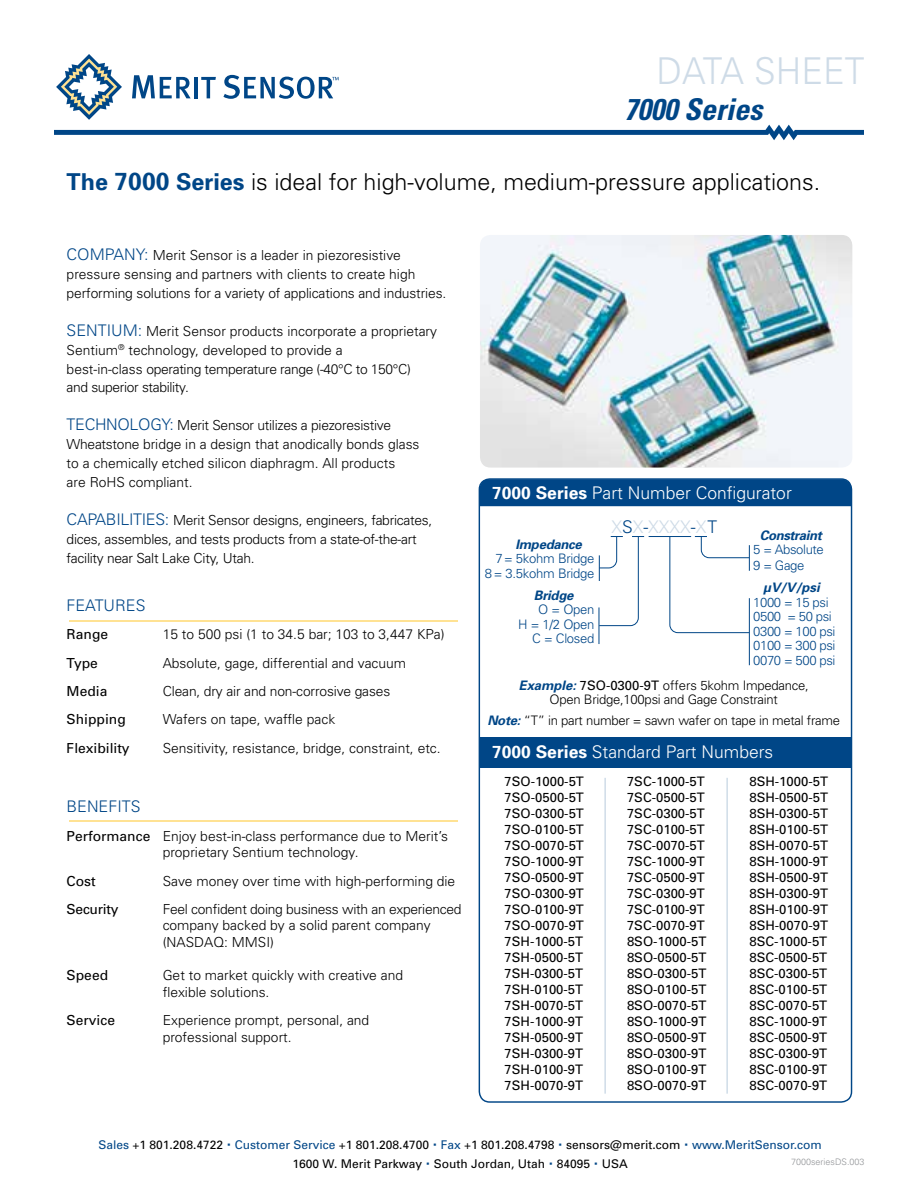
<style>
.page{position:relative;width:918px;height:1188px;background:#fff}
.page>*{position:absolute;margin:0;border:0;box-sizing:border-box;transform-origin:0 0}
.t1{font:300 36.9px "Univers";color:#cedbe7;scale:.96 1}
.t2{font:italic 700 condensed 30px "Univers";color:#004687}
.t3{font:300 23.25px "Univers";color:#000}
.t4{font:300 17.4px "Univers";color:#fff}
.t5{font:300 17.4px "Univers";color:#cedbe7}
.t6{font:300 16.05px "Univers";color:#004687}
.t7{font:300 13.8px/18.9px "Univers";color:#000}
.t8{font:300 13.8px/18.9px "Univers";letter-spacing:-.02em;color:#000}
.t9{font:13.8px "Univers";color:#000}
.t10{font:13.8px "Univers";letter-spacing:-.02em;color:#000}
.t11{font:13.05px/16px "Univers";color:#000;text-align:justify}
.t12{font:300 13.05px/14.5px "Univers";letter-spacing:-.02em;color:#000;text-align:center}
.t13{font:300 13.05px/14.5px "Univers";letter-spacing:-.03em;color:#004687}
.t14{font:italic 700 13.05px "Univers";letter-spacing:-.02em;color:#004687}
.t15{font:12px/19.5px "Univers";color:#000;text-align:center}
.t16{font:300 9px "Univers";color:#939598}
.s1{font-weight:700;color:#004687}
.s2{font-weight:700;font-size:24.75px;color:#004687}
.s3{font-size:16.05px;color:#004687}
.s4{font-weight:400}
.s5{font-weight:700}
.s6{color:#004687}
.s7{font-weight:700;font-style:italic;color:#004687}
.s8{font-size:18px;color:#004687}
</style>
<div class="page">
<svg style="left:54px;top:54px;width:810px;height:86px"></svg>
<hr style="left:69px;top:820px;width:389px;height:2px;background:#ffe293">
<hr style="left:69px;top:620px;width:389px;height:2px;background:#ffe293">
<div style="left:480px;top:479px;width:372px;height:27px;background:#004687"></div>
<hr style="left:726px;top:778px;width:2px;height:316px;background:#cedbe7">
<hr style="left:604px;top:778px;width:2px;height:316px;background:#cedbe7">
<div style="left:479px;top:738px;width:372px;height:30px;background:#004687"></div>
<hr style="left:649px;top:536px;width:42px;height:1px;background:#004687">
<hr style="left:749px;top:598px;width:1px;height:67px;background:#004687">
<hr style="left:599px;top:607px;width:1px;height:37px;background:#004687">
<svg style="left:669px;top:536px;width:81px;height:97px"></svg>
<svg style="left:598px;top:536px;width:46px;height:90px"></svg>
<img style="left:480px;top:235px;width:372px;height:233px">
<h1 class="t1" style="left:656px;top:49px;width:218px">DATA SHEET</h1>
<h2 class="t2" style="left:624px;top:91px;width:140px">7000 Series</h2>
<h3 class="t3" style="left:67px;top:168px;width:755px"><span class="s1">The</span> <span class="s2">7000</span> <span class="s1">Series</span> is ideal for high-volume, medium-pressure applications.</h3>
<p class="t7" style="left:67px;top:245px;width:381px"><span class="s3">COMPANY:</span> Merit Sensor is a leader in piezoresistive pressure sensing and partners with clients to create high performing solutions for a variety of applications and industries.</p>
<p class="t7" style="left:67px;top:321px;width:372px"><span class="s3">SENTIUM:</span> Merit Sensor products incorporate a proprietary Sentium<sup>®</sup> technology, developed to provide a<br>best-in-class operating temperature range (-40°C to 150°C)<br>and superior stability.</p>
<p class="t7" style="left:67px;top:416px;width:354px"><span class="s3">TECHNOLOGY:</span> Merit Sensor utilizes a piezoresistive Wheatstone bridge in a design that anodically bonds glass to a chemically etched silicon diaphragm. All products<br>are RoHS compliant.</p>
<p class="t8" style="left:67px;top:510px;width:367px"><span class="s3">CAPABILITIES:</span> Merit Sensor designs, engineers, fabricates, dices, assembles, and tests products from a state-of-the-art facility near Salt Lake City, Utah.</p>
<p class="t6" style="left:67px;top:596px;width:80px">FEATURES</p>
<p class="t9" style="left:67px;top:626px;width:43px">Range</p>
<p class="t7" style="left:163px;top:625px;width:283px">15 to 500 psi (1 to 34.5 bar; 103 to 3,447 KPa)</p>
<p class="t9" style="left:67px;top:654px;width:33px">Type</p>
<p class="t7" style="left:163px;top:653px;width:245px">Absolute, gage, differential and vacuum</p>
<p class="t9" style="left:67px;top:682px;width:42px">Media</p>
<p class="t7" style="left:163px;top:681px;width:229px">Clean, dry air and non-corrosive gases</p>
<p class="t9" style="left:67px;top:711px;width:61px">Shipping</p>
<p class="t7" style="left:163px;top:709px;width:174px">Wafers on tape, waffle pack</p>
<p class="t9" style="left:67px;top:740px;width:65px">Flexibility</p>
<p class="t7" style="left:163px;top:738px;width:280px">Sensitivity, resistance, bridge, constraint, etc.</p>
<p class="t6" style="left:67px;top:797px;width:75px">BENEFITS</p>
<p class="t7" style="left:67px;top:827px;width:383px;line-height:16.6px;text-align:center"><span class="s4">Performance</span> Enjoy best-in-class performance due to Merit’s proprietary Sentium technology.</p>
<p class="t9" style="left:67px;top:872px;width:31px">Cost</p>
<p class="t7" style="left:163px;top:871px;width:294px">Save money over time with high-performing die</p>
<p class="t10" style="left:67px;top:900px;width:53px">Security</p>
<p class="t7" style="left:163px;top:900px;width:300px;line-height:16.6px">Feel confident doing business with an experienced company backed by a solid parent company (NASDAQ: MMSI)</p>
<p class="t9" style="left:67px;top:967px;width:43px">Speed</p>
<p class="t7" style="left:163px;top:967px;width:242px;line-height:16.6px">Get to market quickly with creative and flexible solutions.</p>
<p class="t9" style="left:67px;top:1011px;width:50px">Service</p>
<p class="t7" style="left:163px;top:1011px;width:208px;line-height:16.6px">Experience prompt, personal, and professional support.</p>
<p class="t4" style="left:492px;top:483px;width:301px"><span class="s5">7000 Series</span> Part Number Configurator</p>
<p class="t14" style="left:760px;top:527px;width:63px">Constraint</p>
<p class="t13" style="left:753px;top:541px;width:72px;line-height:16px">5 = Absolute<br>9 = Gage</p>
<p class="t14" style="left:763px;top:579px;width:58px">μV/V/psi</p>
<p class="t13" style="left:753px;top:595px;width:84px">1000 = 15 psi<br>0500 = 50 psi<br>0300 = 100 psi<br>0100 = 300 psi<br>0070 = 500 psi</p>
<p class="t5" style="left:611px;top:516px;width:107px">X<span class="s6">S</span>X<span class="s6">-</span>XXXX<span class="s6">-</span>X<span class="s6">T</span></p>
<p class="t14" style="left:515px;top:536px;width:68px">Impedance</p>
<p class="t13" style="left:485px;top:551px;width:111px;text-align:right">7 = 5kohm Bridge<br>8 = 3.5kohm Bridge</p>
<p class="t14" style="left:534px;top:587px;width:41px">Bridge</p>
<p class="t13" style="left:518px;top:602px;width:78px;text-align:right">O = Open<br>H = 1/2 Open<br>C = Closed</p>
<p class="t12" style="left:519px;top:677px;width:292px"><span class="s7">Example:</span> <span class="s4">7SO-0300-9T</span> offers 5kohm Impedance,<br>Open Bridge,100psi and Gage Constraint</p>
<p class="t12" style="left:487px;top:712px;width:354px"><span class="s7">Note:</span> “T” in part number = sawn wafer on tape in metal frame</p>
<p class="t4" style="left:492px;top:742px;width:283px"><span class="s5">7000 Series</span> Standard Part Numbers</p>
<p class="t11" style="left:505px;top:773px;width:81px">7SO-1000-5T 7SO-0500-5T 7SO-0300-5T 7SO-0100-5T 7SO-0070-5T 7SO-1000-9T 7SO-0500-9T 7SO-0300-9T 7SO-0100-9T 7SO-0070-9T 7SH-1000-5T 7SH-0500-5T 7SH-0300-5T 7SH-0100-5T 7SH-0070-5T 7SH-1000-9T 7SH-0500-9T 7SH-0300-9T 7SH-0100-9T 7SH-0070-9T</p>
<p class="t11" style="left:627px;top:773px;width:81px">7SC-1000-5T 7SC-0500-5T 7SC-0300-5T 7SC-0100-5T 7SC-0070-5T 7SC-1000-9T 7SC-0500-9T 7SC-0300-9T 7SC-0100-9T 7SC-0070-9T 8SO-1000-5T 8SO-0500-5T 8SO-0300-5T 8SO-0100-5T 8SO-0070-5T 8SO-1000-9T 8SO-0500-9T 8SO-0300-9T 8SO-0100-9T 8SO-0070-9T</p>
<p class="t11" style="left:749px;top:773px;width:80px">8SH-1000-5T 8SH-0500-5T 8SH-0300-5T 8SH-0100-5T 8SH-0070-5T 8SH-1000-9T 8SH-0500-9T 8SH-0300-9T 8SH-0100-9T 8SH-0070-9T 8SC-1000-5T 8SC-0500-5T 8SC-0300-5T 8SC-0100-5T 8SC-0070-5T 8SC-1000-9T 8SC-0500-9T 8SC-0300-9T 8SC-0100-9T 8SC-0070-9T</p>
<p class="t15" style="left:99px;top:1135px;width:725px"><span class="s6">Sales</span> +1 801.208.4722 <span class="s8">·</span> <span class="s6">Customer Service</span> +1 801.208.4700 <span class="s8">·</span> <span class="s6">Fax</span> +1 801.208.4798 <span class="s8">·</span> sensors@merit.com <span class="s8">·</span> <span class="s6">www.MeritSensor.com<br></span>1600 W. Merit Parkway <span class="s8">·</span> South Jordan, Utah <span class="s8">·</span> 84095 <span class="s8">·</span> USA</p>
<p class="t16" style="left:791px;top:1157px;width:75px">7000seriesDS.003</p>
</div>
